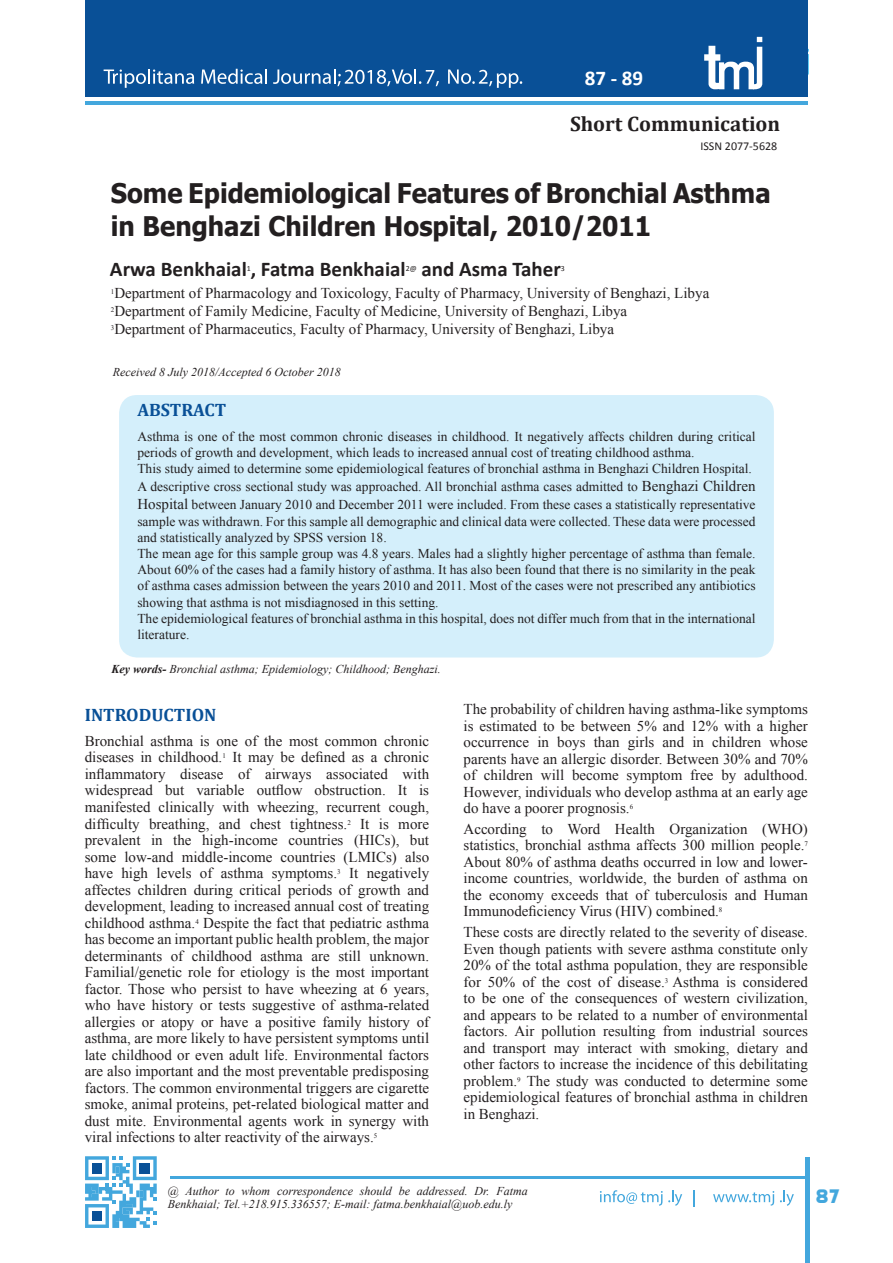
<style>
.page{position:relative;width:893px;height:1263px;background:#fff}
.page>*{position:absolute;margin:0;border:0;box-sizing:border-box;transform-origin:0 0}
.t1{font:700 27px/32.4px "Tahoma";color:#231f20;scale:.95 1}
.t2{font:700 21px "Calibri";color:#231f20}
.t3{font:700 21px "Cambria";color:#231f20}
.t4{font:700 21px "Calibri";color:#fff}
.t5{font:700 18px "Cambria";color:#095097}
.t6{font:800 18px "Abdo Master";color:#43a7dd}
.t7{font:15px/16.5px "Times New Roman";color:#231f20;text-align:justify}
.t8{font:13.5px/16.2px "Times New Roman";color:#231f20}
.t9{font:italic 12px/13.2px "Times New Roman";color:#231f20}
.t10{font:12px "Calibri";color:#231f20}
.t11{font:7.8px "Calibri";color:#231f20}
.s1{font-size:15px}
.s2{font-weight:700}
</style>
<div class="page">
<svg style="left:808px;top:49px;width:1px;height:26px"></svg>
<div style="left:805px;top:1157px;width:5px;height:106px;background:#43a7dd"></div>
<hr style="left:170px;top:1176px;width:638px;height:3px;background:#43a7dd">
<svg style="left:85px;top:1156px;width:72px;height:72px"></svg>
<svg style="left:600px;top:1190px;width:82px;height:16px"></svg>
<svg style="left:694px;top:1190px;width:1px;height:16px"></svg>
<svg style="left:713px;top:1191px;width:61px;height:14px"></svg>
<svg style="left:780px;top:1190px;width:14px;height:16px"></svg>
<hr style="left:85px;top:101px;width:723px;height:4px;background:#43a7dd">
<div style="left:85px;top:0;width:723px;height:97px;background:#095097"></div>
<svg style="left:704px;top:37px;width:58px;height:52px"></svg>
<svg style="left:104px;top:69px;width:90px;height:19px"></svg>
<svg style="left:201px;top:69px;width:66px;height:15px"></svg>
<svg style="left:273px;top:69px;width:166px;height:17px"></svg>
<svg style="left:448px;top:70px;width:74px;height:18px"></svg>
<div style="left:119px;top:395px;width:655px;height:262px;background:#d4effb;border-radius:18px"></div>
<h2 class="t4" style="left:585px;top:65px;width:60px">87 - 89</h2>
<h2 class="t3" style="left:570px;top:111px;width:212px">Short Communication</h2>
<p class="t10" style="left:700px;top:138px;width:78px">ISSN 2077-5628</p>
<h1 class="t1" style="left:111px;top:176px;width:696px">Some Epidemiological Features of Bronchial Asthma in Benghazi Children Hospital, 2010/2011</h1>
<h2 class="t2" style="left:110px;top:256px;width:297px">Arwa Benkhaial , Fatma Benkhaial</h2>
<p class="t11" style="left:247px;top:263px;width:5px">1</p>
<p class="t11" style="left:406px;top:263px;width:13px">2@</p>
<h2 class="t2" style="left:421px;top:256px;width:141px">and Asma Taher</h2>
<p class="t11" style="left:561px;top:263px;width:5px">3</p>
<p class="t7" style="left:111px;top:284px;width:600px;line-height:18px;text-align:left"><sup>1</sup>Department of Pharmacology and Toxicology, Faculty of Pharmacy, University of Benghazi, Libya<br><sup>2</sup>Department of Family Medicine, Faculty of Medicine, University of Benghazi, Libya<br><sup>3</sup>Department of Pharmaceutics, Faculty of Pharmacy, University of Benghazi, Libya</p>
<p class="t9" style="left:113px;top:365px;width:229px">Received 8 July 2018/Accepted 6 October 2018</p>
<p class="t5" style="left:137px;top:399px;width:91px">ABSTRACT</p>
<p class="t8" style="left:137px;top:428px;width:620px">Asthma is one of the most common chronic diseases in childhood. It negatively affects children during critical periods of growth and development, which leads to increased annual cost of treating childhood asthma.<br>This study aimed to determine some epidemiological features of bronchial asthma in Benghazi Children Hospital.</p>
<p class="t8" style="left:137px;top:478px;width:620px;line-height:18px">A descriptive cross sectional study was approached. All bronchial asthma cases admitted to <span class="s1">Benghazi Children<br>Hospital</span> between January 2010 and December 2011 were included. From these cases a statistically representative</p>
<p class="t8" style="left:137px;top:513px;width:620px">sample was withdrawn. For this sample all demographic and clinical data were collected. These data were processed and statistically analyzed by SPSS version 18.<br>The mean age for this sample group was 4.8 years. Males had a slightly higher percentage of asthma than female.<br>About 60% of the cases had a family history of asthma. It has also been found that there is no similarity in the peak of asthma cases admission between the years 2010 and 2011. Most of the cases were not prescribed any antibiotics showing that asthma is not misdiagnosed in this setting.<br>The epidemiological features of bronchial asthma in this hospital, does not differ much from that in the international literature.</p>
<p class="t9" style="left:112px;top:662px;width:331px"><span class="s2">Key words-</span> Bronchial asthma; Epidemiology; Childhood; Benghazi.</p>
<p class="t5" style="left:85px;top:704px;width:133px">INTRODUCTION</p>
<p class="t7" style="left:85px;top:732px;width:346px">Bronchial asthma is one of the most common chronic diseases in childhood.<sup>1</sup> It may be defined as a chronic inflammatory disease of airways associated with widespread but variable outflow obstruction. It is manifested clinically with wheezing, recurrent cough, difficulty breathing, and chest tightness.<sup>2</sup> It is more prevalent in the high-income countries (HICs), but some low-and middle-income countries (LMICs) also have high levels of asthma symptoms.<sup>3</sup> It negatively affectes children during critical periods of growth and development, leading to increased annual cost of treating childhood asthma.<sup>4</sup> Despite the fact that pediatric asthma has become an important public health problem, the major determinants of childhood asthma are still unknown.<br>Familial/genetic role for etiology is the most important factor. Those who persist to have wheezing at 6 years, who have history or tests suggestive of asthma-related allergies or atopy or have a positive family history of asthma, are more likely to have persistent symptoms until late childhood or even adult life. Environmental factors are also important and the most preventable predisposing factors. The common environmental triggers are cigarette smoke, animal proteins, pet-related biological matter and dust mite. Environmental agents work in synergy with viral infections to alter reactivity of the airways.<sup>5</sup></p>
<p class="t7" style="left:463px;top:701px;width:346px">The probability of children having asthma-like symptoms is estimated to be between 5% and 12% with a higher occurrence in boys than girls and in children whose parents have an allergic disorder. Between 30% and 70% of children will become symptom free by adulthood.<br>However, individuals who develop asthma at an early age do have a poorer prognosis.<sup>6</sup></p>
<p class="t7" style="left:463px;top:820px;width:346px">According to Word Health Organization (WHO) statistics, bronchial asthma affects 300 million people.<sup>7<br></sup>About 80% of asthma deaths occurred in low and lower&shy;income countries, worldwide, the burden of asthma on the economy exceeds that of tuberculosis and Human Immunodeficiency Virus (HIV) combined.<sup>8</sup></p>
<p class="t7" style="left:463px;top:924px;width:346px">These costs are directly related to the severity of disease.<br>Even though patients with severe asthma constitute only 20% of the total asthma population, they are responsible for 50% of the cost of disease.<sup>3</sup> Asthma is considered to be one of the consequences of western civilization, and appears to be related to a number of environmental factors. Air pollution resulting from industrial sources and transport may interact with smoking, dietary and other factors to increase the incidence of this debilitating problem.<sup>9</sup> The study was conducted to determine some epidemiological features of bronchial asthma in children in Benghazi.</p>
<p class="t9" style="left:168px;top:1184px;width:361px">@ Author to whom correspondence should be addressed. Dr. Fatma<br>Benkhaial; Tel.+218.915.336557; E-mail: fatma.benkhaial@uob.edu.ly</p>
<p class="t6" style="left:815px;top:1187px;width:27px">87</p>
</div>
